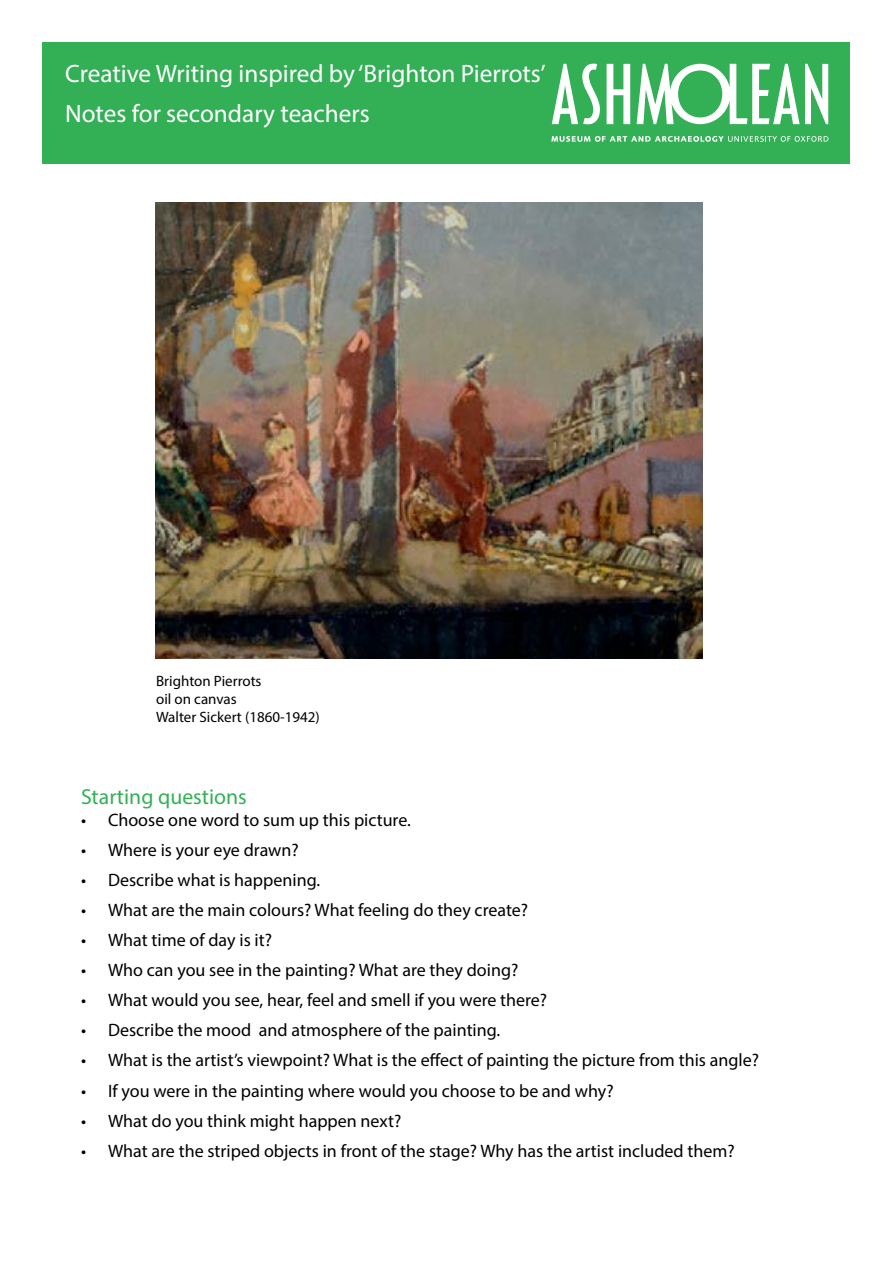
<style>
.page{position:relative;width:893px;height:1263px;background:#fff}
.page>*{position:absolute;margin:0;border:0;box-sizing:border-box;transform-origin:0 0}
.t1{font:25.2px/40px "Myriad Pro";color:#fff}
.t2{font:21.75px "Myriad Pro";color:#33b056}
.t3{font:18px "Myriad Pro";color:#000}
.t4{font:15px/18px "Myriad Pro";color:#000}
</style>
<div class="page">
<div style="left:43px;top:43px;width:807px;height:121px;background:#33b056"></div>
<svg style="left:551px;top:136px;width:277px;height:6px"></svg>
<svg style="left:607px;top:64px;width:23px;height:60px"></svg>
<svg style="left:552px;top:64px;width:48px;height:61px"></svg>
<svg style="left:637px;top:64px;width:191px;height:60px"></svg>
<img style="left:155px;top:203px;width:547px;height:456px">
<h1 class="t1" style="left:65px;top:53px;width:482px">Creative Writing inspired by ‘Brighton Pierrots’<br>Notes for secondary teachers</h1>
<p class="t4" style="left:156px;top:672px;width:165px">Brighton Pierrots<br>oil on canvas<br>Walter Sickert (1860-1942)</p>
<p class="t2" style="left:81px;top:783px;width:167px">Starting questions</p>
<p class="t3" style="left:81px;top:808px;width:331px">• Choose one word to sum up this picture.</p>
<p class="t3" style="left:81px;top:839px;width:219px">• Where is your eye drawn?</p>
<p class="t3" style="left:81px;top:869px;width:241px">• Describe what is happening.</p>
<p class="t3" style="left:81px;top:899px;width:449px">• What are the main colours? What feeling do they create?</p>
<p class="t3" style="left:81px;top:929px;width:193px">• What time of day is it?</p>
<p class="t3" style="left:81px;top:959px;width:439px">• Who can you see in the painting? What are they doing?</p>
<p class="t3" style="left:81px;top:989px;width:468px">• What would you see, hear, feel and smell if you were there?</p>
<p class="t3" style="left:81px;top:1019px;width:421px">• Describe the mood and atmosphere of the painting.</p>
<p class="t3" style="left:81px;top:1049px;width:680px">• What is the artist’s viewpoint? What is the effect of painting the picture from this angle?</p>
<p class="t3" style="left:81px;top:1079px;width:534px">• If you were in the painting where would you choose to be and why?</p>
<p class="t3" style="left:81px;top:1109px;width:322px">• What do you think might happen next?</p>
<p class="t3" style="left:81px;top:1140px;width:655px">• What are the striped objects in front of the stage? Why has the artist included them?</p>
</div>
